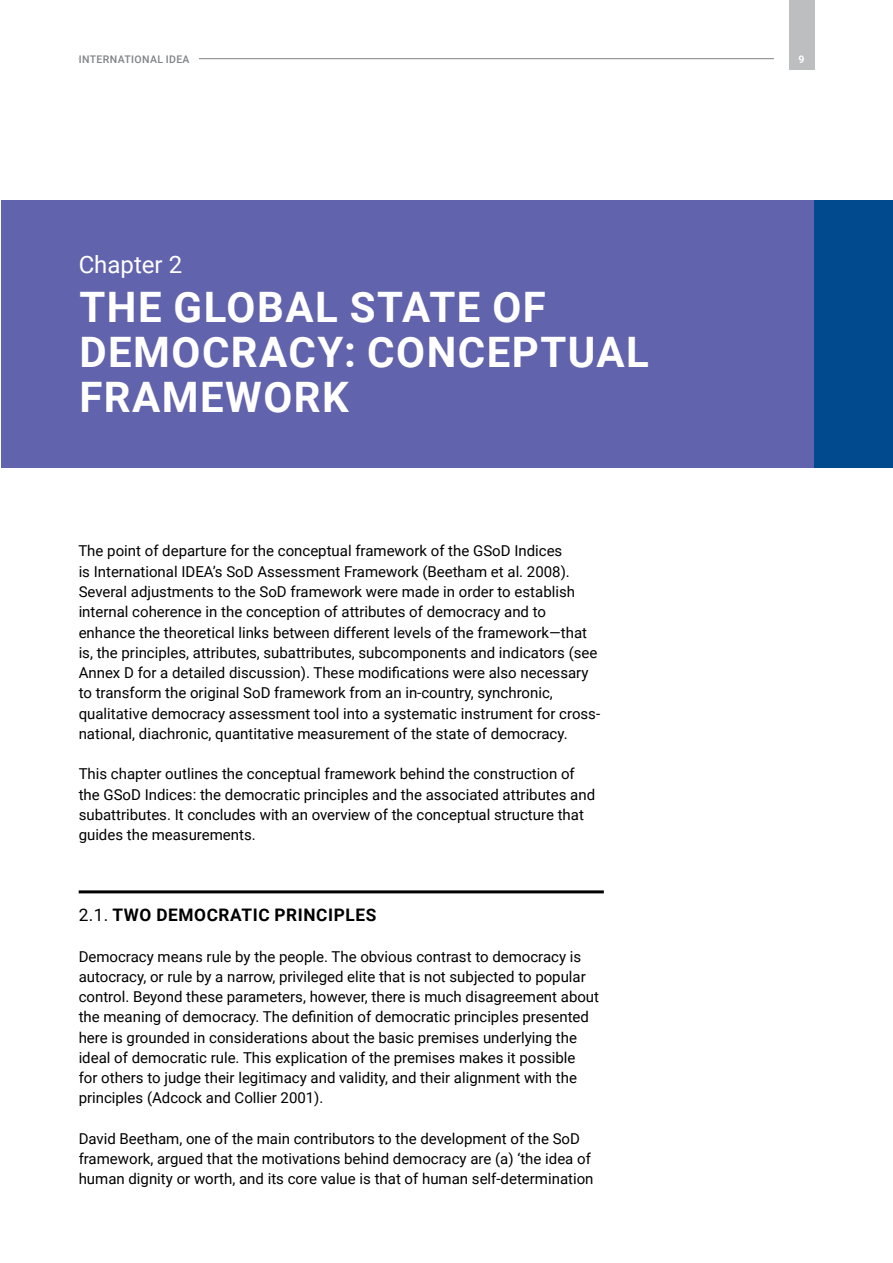
<style>
.page{position:relative;width:893px;height:1263px;background:#fff}
.page>*{position:absolute;margin:0;border:0;box-sizing:border-box;transform-origin:0 0}
.Chapter_divider_titl{font:700 42px/45px "Roboto";letter-spacing:.035em;color:#fff}
.Chapter_divider_numb{font:24px "Roboto";color:#fff}
.Heading_2_with_numbe{font:700 17.25px "Roboto";letter-spacing:.035em;color:#000}
.Body{font:15px/20.2px "Roboto";color:#000}
.t1{font:500 10.5px "Roboto";letter-spacing:.035em;color:#808284}
.t2{font:700 10.5px "Roboto";color:#fff}
.s1{font-weight:400}
</style>
<div class="page">
<div style="left:2px;top:200px;width:814px;height:268px;background:#6263ad"></div>
<div style="left:814px;top:200px;width:79px;height:268px;background:#004a8d"></div>
<hr style="left:79px;top:890px;width:525px;height:3px;background:#000">
<hr style="left:79px;top:58px;width:695px;height:1px;background:#808284">
<div style="left:789px;top:0;width:25px;height:70px;background:#bcbec0"></div>
<div style="left:79px;top:55px;width:119px;height:8px;background:#fff"></div>
<p class="t1" style="left:79px;top:52px;width:112px">INTERNATIONAL IDEA</p>
<p class="t2" style="left:798px;top:52px;width:8px">9</p>
<p class="Chapter_divider_numb" style="left:79px;top:248px;width:105px">Chapter 2</p>
<p class="Chapter_divider_titl" style="left:79px;top:283px;width:571px">THE GLOBAL STATE OF<br>DEMOCRACY: CONCEPTUAL<br>FRAMEWORK</p>
<p class="Body" style="left:78px;top:540px;width:523px">The point of departure for the conceptual framework of the GSoD Indices<br>is International IDEA’s SoD Assessment Framework (Beetham et al. 2008).<br>Several adjustments to the SoD framework were made in order to establish internal coherence in the conception of attributes of democracy and to enhance the theoretical links between different levels of the framework—that is, the principles, attributes, subattributes, subcomponents and indicators (see Annex D for a detailed discussion). These modifications were also necessary to transform the original SoD framework from an in-country, synchronic, qualitative democracy assessment tool into a systematic instrument for cross&shy;national, diachronic, quantitative measurement of the state of democracy.</p>
<p class="Body" style="left:79px;top:763px;width:518px">This chapter outlines the conceptual framework behind the construction of the GSoD Indices: the democratic principles and the associated attributes and subattributes. It concludes with an overview of the conceptual structure that guides the measurements.</p>
<p class="Heading_2_with_numbe" style="left:79px;top:903px;width:299px"><span class="s1">2.1.</span> TWO DEMOCRATIC PRINCIPLES</p>
<p class="Body" style="left:79px;top:945px;width:522px">Democracy means rule by the people. The obvious contrast to democracy is autocracy, or rule by a narrow, privileged elite that is not subjected to popular control. Beyond these parameters, however, there is much disagreement about the meaning of democracy. The definition of democratic principles presented here is grounded in considerations about the basic premises underlying the ideal of democratic rule. This explication of the premises makes it possible<br>for others to judge their legitimacy and validity, and their alignment with the principles (Adcock and Collier 2001).</p>
<p class="Body" style="left:79px;top:1128px;width:516px">David Beetham, one of the main contributors to the development of the SoD framework, argued that the motivations behind democracy are (a) ‘the idea of human dignity or worth, and its core value is that of human self-determination</p>
</div>
